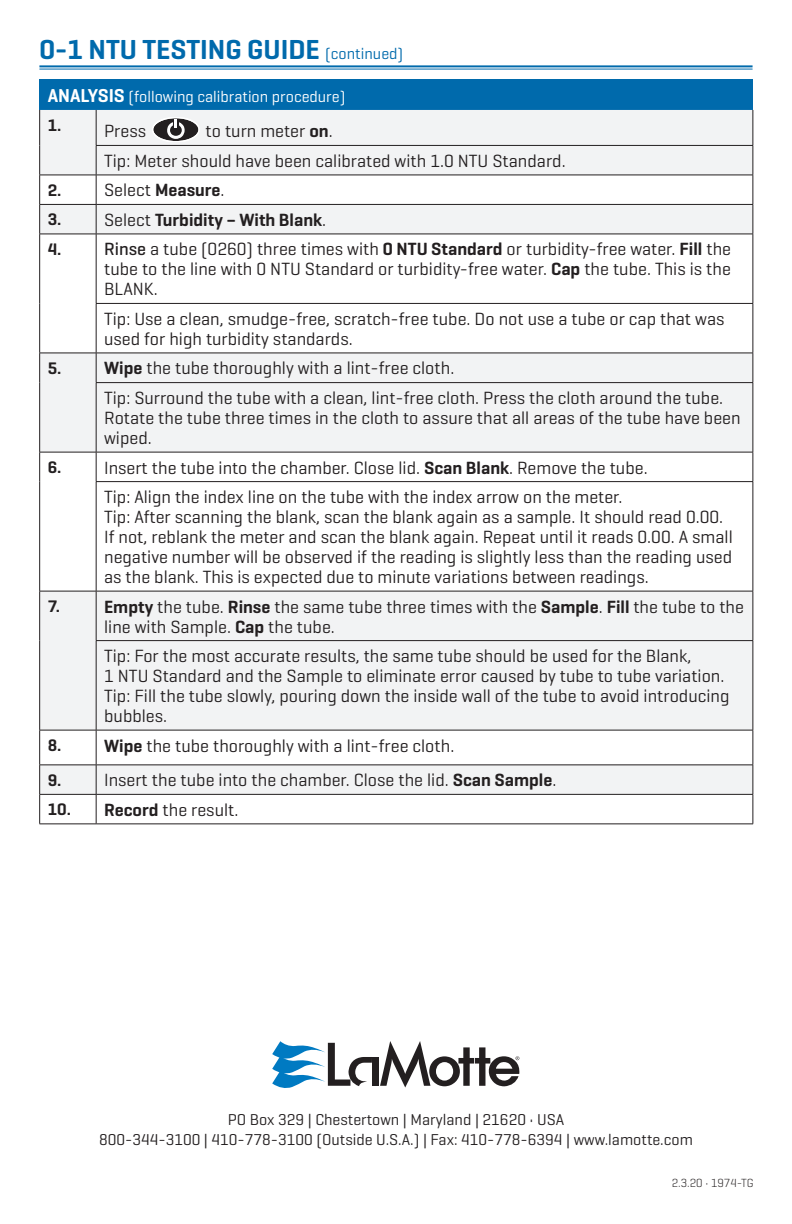
<style>
.page{position:relative;width:792px;height:1224px;background:#fff}
.page>*{position:absolute;margin:0;border:0;box-sizing:border-box;transform-origin:0 0}
.head{font:600 28px "Geogrotesque";color:#006aac}
.table_text{font:18px/20px "Geogrotesque";color:#231f20}
.table_text-2{font:600 18px "Geogrotesque";color:#231f20}
.t1{font:600 17px "Geogrotesque";color:#231f20}
.address{font:16px "Geogrotesque";color:#231f20}
.table_head{font:16px "Geogrotesque";color:#fff}
.date{font:300 12px "Geogrotesque";color:#231f20}
.s1{font-weight:400;font-size:16px}
.s2{font-weight:600;font-size:19px}
.s3{font-weight:600}
.s4{font-weight:400}
.s5{font-weight:500}
</style>
<div class="page">
<hr style="left:39px;top:65px;width:714px;height:2px;background:#006aac">
<hr style="left:39px;top:69px;width:714px;height:1px;background:#006aac">
<div style="left:40px;top:79px;width:713px;height:31px;background:#006aac"></div>
<div style="left:40px;top:110px;width:713px;height:65px;background:#f2f3f4"></div>
<svg style="left:40px;top:205px;width:713px;height:589px;fill:#f2f3f4"></svg>
<hr style="left:39px;top:110px;width:1px;height:35px;background:#231f20">
<hr style="left:39px;top:145px;width:1px;height:30px;background:#231f20">
<hr style="left:96px;top:110px;width:1px;height:35px;background:#231f20">
<hr style="left:753px;top:110px;width:1px;height:35px;background:#231f20">
<hr style="left:96px;top:145px;width:657px;height:1px;background:#231f20">
<hr style="left:39px;top:175px;width:57px;height:1px;background:#231f20">
<hr style="left:96px;top:175px;width:657px;height:1px;background:#231f20">
<hr style="left:39px;top:204px;width:57px;height:1px;background:#231f20">
<svg style="left:39px;top:175px;width:1px;height:59px"></svg>
<hr style="left:96px;top:204px;width:657px;height:1px;background:#231f20">
<svg style="left:96px;top:146px;width:1px;height:88px"></svg>
<svg style="left:753px;top:146px;width:1px;height:88px"></svg>
<hr style="left:39px;top:234px;width:57px;height:1px;background:#231f20">
<hr style="left:39px;top:234px;width:1px;height:69px;background:#231f20">
<hr style="left:39px;top:303px;width:1px;height:50px;background:#231f20">
<hr style="left:96px;top:234px;width:657px;height:1px;background:#231f20">
<hr style="left:96px;top:234px;width:1px;height:69px;background:#231f20">
<hr style="left:753px;top:234px;width:1px;height:69px;background:#231f20">
<hr style="left:96px;top:303px;width:657px;height:1px;background:#231f20">
<hr style="left:96px;top:304px;width:1px;height:49px;background:#231f20">
<hr style="left:753px;top:304px;width:1px;height:49px;background:#231f20">
<hr style="left:39px;top:353px;width:57px;height:1px;background:#231f20">
<hr style="left:39px;top:353px;width:1px;height:30px;background:#231f20">
<hr style="left:39px;top:383px;width:1px;height:69px;background:#231f20">
<hr style="left:96px;top:353px;width:657px;height:1px;background:#231f20">
<svg style="left:96px;top:353px;width:1px;height:29px"></svg>
<svg style="left:753px;top:353px;width:1px;height:29px"></svg>
<hr style="left:96px;top:382px;width:657px;height:1px;background:#231f20">
<hr style="left:96px;top:383px;width:1px;height:69px;background:#231f20">
<hr style="left:753px;top:383px;width:1px;height:69px;background:#231f20">
<hr style="left:39px;top:452px;width:57px;height:1px;background:#231f20">
<hr style="left:39px;top:452px;width:1px;height:30px;background:#231f20">
<hr style="left:39px;top:482px;width:1px;height:109px;background:#231f20">
<hr style="left:96px;top:452px;width:657px;height:1px;background:#231f20">
<svg style="left:96px;top:452px;width:1px;height:29px"></svg>
<svg style="left:753px;top:452px;width:1px;height:29px"></svg>
<hr style="left:96px;top:481px;width:657px;height:1px;background:#231f20">
<hr style="left:96px;top:482px;width:1px;height:109px;background:#231f20">
<hr style="left:753px;top:482px;width:1px;height:109px;background:#231f20">
<hr style="left:39px;top:591px;width:57px;height:1px;background:#231f20">
<hr style="left:39px;top:591px;width:1px;height:50px;background:#231f20">
<hr style="left:39px;top:641px;width:1px;height:89px;background:#231f20">
<hr style="left:96px;top:591px;width:657px;height:1px;background:#231f20">
<hr style="left:96px;top:591px;width:1px;height:49px;background:#231f20">
<hr style="left:753px;top:591px;width:1px;height:49px;background:#231f20">
<hr style="left:96px;top:640px;width:657px;height:1px;background:#231f20">
<hr style="left:96px;top:641px;width:1px;height:89px;background:#231f20">
<hr style="left:753px;top:641px;width:1px;height:89px;background:#231f20">
<hr style="left:39px;top:730px;width:57px;height:1px;background:#231f20">
<hr style="left:39px;top:730px;width:1px;height:35px;background:#231f20">
<hr style="left:96px;top:730px;width:657px;height:1px;background:#231f20">
<hr style="left:96px;top:730px;width:1px;height:35px;background:#231f20">
<hr style="left:753px;top:730px;width:1px;height:35px;background:#231f20">
<hr style="left:39px;top:765px;width:57px;height:1px;background:#231f20">
<hr style="left:96px;top:765px;width:657px;height:1px;background:#231f20">
<hr style="left:39px;top:794px;width:57px;height:1px;background:#231f20">
<svg style="left:39px;top:765px;width:1px;height:59px"></svg>
<hr style="left:96px;top:794px;width:657px;height:1px;background:#231f20">
<svg style="left:96px;top:765px;width:1px;height:59px"></svg>
<svg style="left:753px;top:765px;width:1px;height:59px"></svg>
<hr style="left:39px;top:824px;width:57px;height:1px;background:#231f20">
<hr style="left:96px;top:824px;width:657px;height:1px;background:#231f20">
<div style="left:153px;top:118px;width:46px;height:23px;background:#231f20;border-radius:50%"></div>
<div style="left:152px;top:118px;width:48px;height:23px;border:1px solid #fff;border-radius:50%"></div>
<svg style="left:166px;top:120px;width:19px;height:20px"></svg>
<div style="left:372px;top:1057px;width:7px;height:29px;background:#231f20"></div>
<svg style="left:272px;top:1041px;width:100px;height:47px"></svg>
<svg style="left:380px;top:1041px;width:140px;height:47px"></svg>
<p class="head" style="left:39px;top:32px;width:365px">0-1 NTU TESTING GUIDE <span class="s1">(continued)</span></p>
<p class="table_head" style="left:48px;top:86px;width:299px"><span class="s2">ANALYSIS</span> (following calibration procedure)</p>
<p class="t1" style="left:48px;top:114px;width:15px">1.</p>
<p class="table_text" style="left:104px;top:121px;width:43px">Press</p>
<p class="table_text" style="left:206px;top:121px;width:129px">to turn meter <span class="s3">on</span>.</p>
<p class="table_text" style="left:104px;top:150px;width:463px">Tip: Meter should have been calibrated with 1.0 NTU Standard.</p>
<p class="t1" style="left:48px;top:179px;width:15px">2.</p>
<p class="table_text" style="left:104px;top:180px;width:122px">Select <span class="s3">Measure</span>.</p>
<p class="t1" style="left:48px;top:209px;width:15px">3.</p>
<p class="table_text-2" style="left:104px;top:209px;width:223px"><span class="s4">Select</span> Turbidity – With Blank<span class="s4">.</span></p>
<p class="t1" style="left:48px;top:238px;width:15px">4.</p>
<p class="table_text" style="left:104px;top:239px;width:628px;text-align:justify"><span class="s5">Rinse</span> a tube (0260) three times with <span class="s3">0 NTU Standard</span> or turbidity-free water. <span class="s3">Fill</span> the tube to the line with 0 NTU Standard or turbidity-free water. <span class="s3">Cap</span> the tube. This is the BLANK.</p>
<p class="table_text" style="left:104px;top:308px;width:622px">Tip: Use a clean, smudge-free, scratch-free tube. Do not use a tube or cap that was used for high turbidity standards.</p>
<p class="t1" style="left:48px;top:357px;width:15px">5.</p>
<p class="table_text" style="left:104px;top:358px;width:352px"><span class="s3">Wipe</span> the tube thoroughly with a lint-free cloth.</p>
<p class="table_text" style="left:104px;top:387px;width:638px">Tip: Surround the tube with a clean, lint-free cloth. Press the cloth around the tube.<br>Rotate the tube three times in the cloth to assure that all areas of the tube have been wiped.</p>
<p class="t1" style="left:48px;top:456px;width:15px">6.</p>
<p class="table_text" style="left:104px;top:457px;width:545px">Insert the tube into the chamber. Close lid. <span class="s3">Scan Blank</span>. Remove the tube.</p>
<p class="table_text" style="left:104px;top:486px;width:520px">Tip: Align the index line on the tube with the index arrow on the meter.</p>
<p class="table_text" style="left:104px;top:506px;width:630px">Tip: After scanning the blank, scan the blank again as a sample. It should read 0.00.<br>If not, reblank the meter and scan the blank again. Repeat until it reads 0.00. A small negative number will be observed if the reading is slightly less than the reading used as the blank. This is expected due to minute variations between readings.</p>
<p class="t1" style="left:48px;top:595px;width:14px">7.</p>
<p class="table_text" style="left:104px;top:596px;width:641px"><span class="s3">Empty</span> the tube. <span class="s3">Rinse</span> the same tube three times with the <span class="s3">Sample</span>. <span class="s3">Fill</span> the tube to the line with Sample. <span class="s3">Cap</span> the tube.</p>
<p class="table_text" style="left:104px;top:645px;width:622px">Tip: For the most accurate results, the same tube should be used for the Blank,<br>1 NTU Standard and the Sample to eliminate error caused by tube to tube variation.</p>
<p class="table_text" style="left:104px;top:685px;width:627px">Tip: Fill the tube slowly, pouring down the inside wall of the tube to avoid introducing bubbles.</p>
<p class="t1" style="left:48px;top:734px;width:15px">8.</p>
<p class="table_text" style="left:104px;top:735px;width:352px"><span class="s3">Wipe</span> the tube thoroughly with a lint-free cloth.</p>
<p class="t1" style="left:48px;top:769px;width:15px">9.</p>
<p class="table_text" style="left:104px;top:770px;width:454px">Insert the tube into the chamber. Close the lid. <span class="s3">Scan Sample</span>.</p>
<p class="t1" style="left:48px;top:799px;width:25px">10.</p>
<p class="table_text" style="left:104px;top:799px;width:136px"><span class="s3">Record</span> the result.</p>
<p class="address" style="left:228px;top:1110px;width:338px">PO Box 329 | Chestertown | Maryland | 21620 • USA</p>
<p class="address" style="left:99px;top:1130px;width:595px">800-344-3100 | 410-778-3100 (Outside U.S.A.) | Fax: 410-778-6394 | www.lamotte.com</p>
<p class="date" style="left:672px;top:1176px;width:83px">2.3.20 • 1974-TG</p>
</div>
